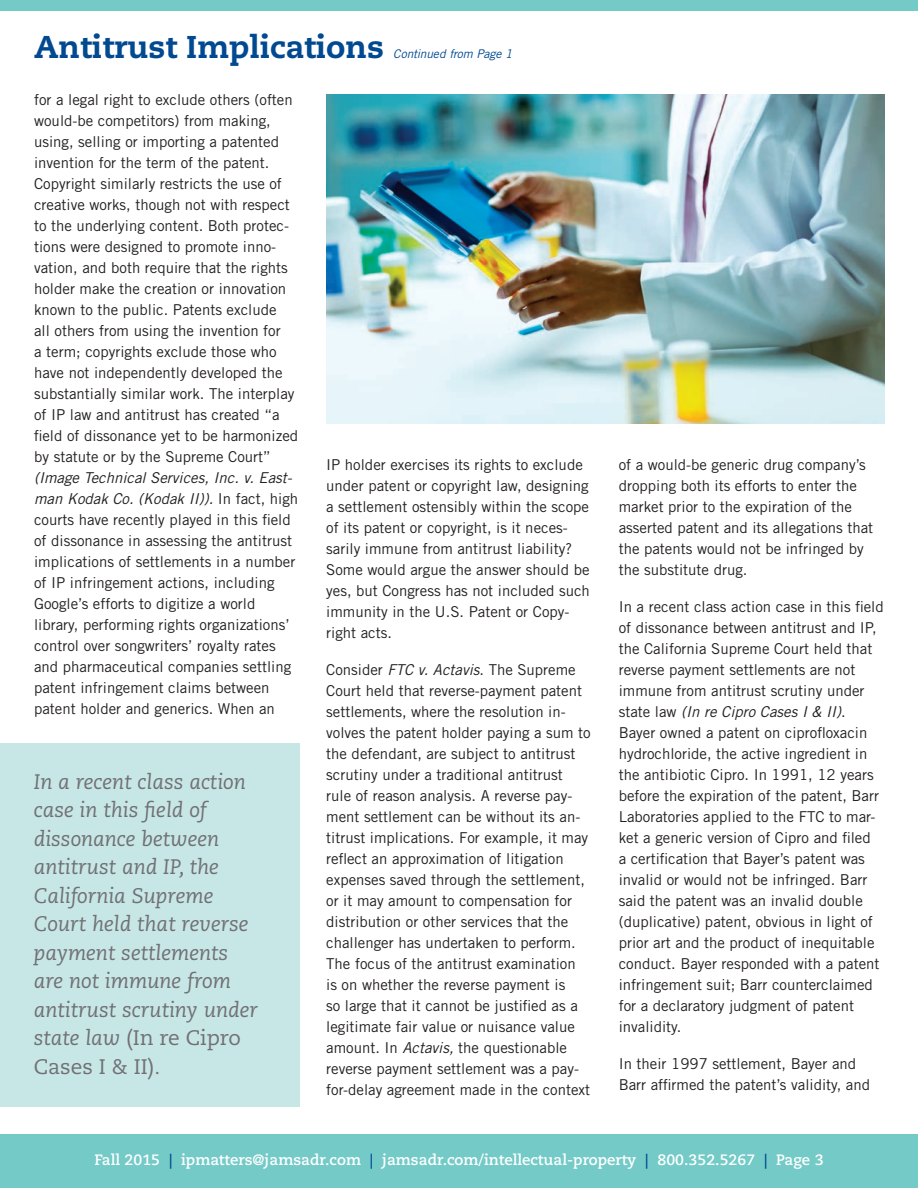
<style>
.page{position:relative;width:918px;height:1188px;background:#fff}
.page>*{position:absolute;margin:0;border:0;box-sizing:border-box;transform-origin:0 0}
.t1{font:800 31.5px "Caecilia";color:#014990}
.t2{font:italic 21px/28.5px "Caecilia LT Std";color:#717074}
.t3{font:15px/21px "Trade Gothic LT Std";color:#231f20}
.t4{font:700 15px "Caecilia";color:#fff}
.t5{font:italic 12px "Trade Gothic LT Std";letter-spacing:-.01em;color:#014990}
.s1{font-style:italic}
.s2{font-style:normal}
.s3{color:#014990}
</style>
<div class="page">
<div style="left:0;top:1134px;width:918px;height:54px;background:#73cac7"></div>
<div style="left:0;top:0;width:918px;height:11px;background:#73cac7"></div>
<img style="left:326px;top:94px;width:558px;height:329px">
<div style="left:0;top:743px;width:299px;height:364px;background:#c7e7e6"></div>
<h1 class="t1" style="left:34px;top:28px;width:351px">Antitrust Implications</h1>
<p class="t5" style="left:393px;top:47px;width:121px">Continued from Page 1</p>
<p class="t3" style="left:34px;top:89px;width:266px">for a legal right to exclude others (often would-be competitors) from making, using, selling or importing a patented invention for the term of the patent.<br>Copyright similarly restricts the use of creative works, though not with respect to the underlying content. Both protec&shy;tions were designed to promote inno&shy;vation, and both require that the rights holder make the creation or innovation known to the public. Patents exclude<br>all others from using the invention for<br>a term; copyrights exclude those who have not independently developed the substantially similar work. The interplay of IP law and antitrust has created “a field of dissonance yet to be harmonized by statute or by the Supreme Court”</p>
<p class="t3" style="left:34px;top:467px;width:266px"><span class="s1">(Image Technical Services, Inc. v. East&shy;man Kodak Co. (Kodak II)).</span> In fact, high courts have recently played in this field of dissonance in assessing the antitrust implications of settlements in a number of IP infringement actions, including Google’s efforts to digitize a world library, performing rights organizations’ control over songwriters’ royalty rates and pharmaceutical companies settling patent infringement claims between patent holder and generics. When an</p>
<h2 class="t2" style="left:34px;top:768px;width:226px">In a recent class action case in this field of dissonance between antitrust and IP, the<br>California Supreme<br>Court held that reverse payment settlements are not immune from antitrust scrutiny under state law <span class="s2">(In re Cipro<br>Cases I &amp; II)</span>.</h2>
<p class="t3" style="left:326px;top:454px;width:265px">IP holder exercises its rights to exclude under patent or copyright law, designing a settlement ostensibly within the scope of its patent or copyright, is it neces&shy;sarily immune from antitrust liability?<br>Some would argue the answer should be yes, but Congress has not included such immunity in the U.S. Patent or Copy&shy;right acts.</p>
<p class="t3" style="left:326px;top:659px;width:266px">Consider <span class="s1">FTC v. Actavis</span>. The Supreme Court held that reverse-payment patent settlements, where the resolution in&shy;volves the patent holder paying a sum to the defendant, are subject to antitrust scrutiny under a traditional antitrust rule of reason analysis. A reverse pay&shy;ment settlement can be without its an&shy;titrust implications. For example, it may reflect an approximation of litigation expenses saved through the settlement, or it may amount to compensation for distribution or other services that the challenger has undertaken to perform.<br>The focus of the antitrust examination<br>is on whether the reverse payment is<br>so large that it cannot be justified as a legitimate fair value or nuisance value amount. In <span class="s1">Actavis,</span> the questionable reverse payment settlement was a pay&shy;for-delay agreement made in the context</p>
<p class="t3" style="left:619px;top:454px;width:256px">of a would-be generic drug company’s dropping both its efforts to enter the market prior to the expiration of the asserted patent and its allegations that the patents would not be infringed by the substitute drug.</p>
<p class="t3" style="left:619px;top:596px;width:266px">In a recent class action case in this field of dissonance between antitrust and IP, the California Supreme Court held that reverse payment settlements are not immune from antitrust scrutiny under state law <span class="s1">(In re Cipro Cases I &amp; II)</span>.<br>Bayer owned a patent on ciprofloxacin hydrochloride, the active ingredient in the antibiotic Cipro. In 1991, 12 years before the expiration of the patent, Barr Laboratories applied to the FTC to mar&shy;ket a generic version of Cipro and filed<br>a certification that Bayer’s patent was invalid or would not be infringed. Barr said the patent was an invalid double (duplicative) patent, obvious in light of prior art and the product of inequitable conduct. Bayer responded with a patent infringement suit; Barr counterclaimed for a declaratory judgment of patent invalidity.</p>
<p class="t3" style="left:619px;top:1053px;width:253px">In their 1997 settlement, Bayer and<br>Barr affirmed the patent’s validity, and</p>
<p class="t4" style="left:94px;top:1151px;width:731px">Fall 2015 <span class="s3">|</span> ipmatters@jamsadr.com <span class="s3">|</span> jamsadr.com/intellectual-property <span class="s3">|</span> 800.352.5267 <span class="s3">|</span> Page 3</p>
</div>
